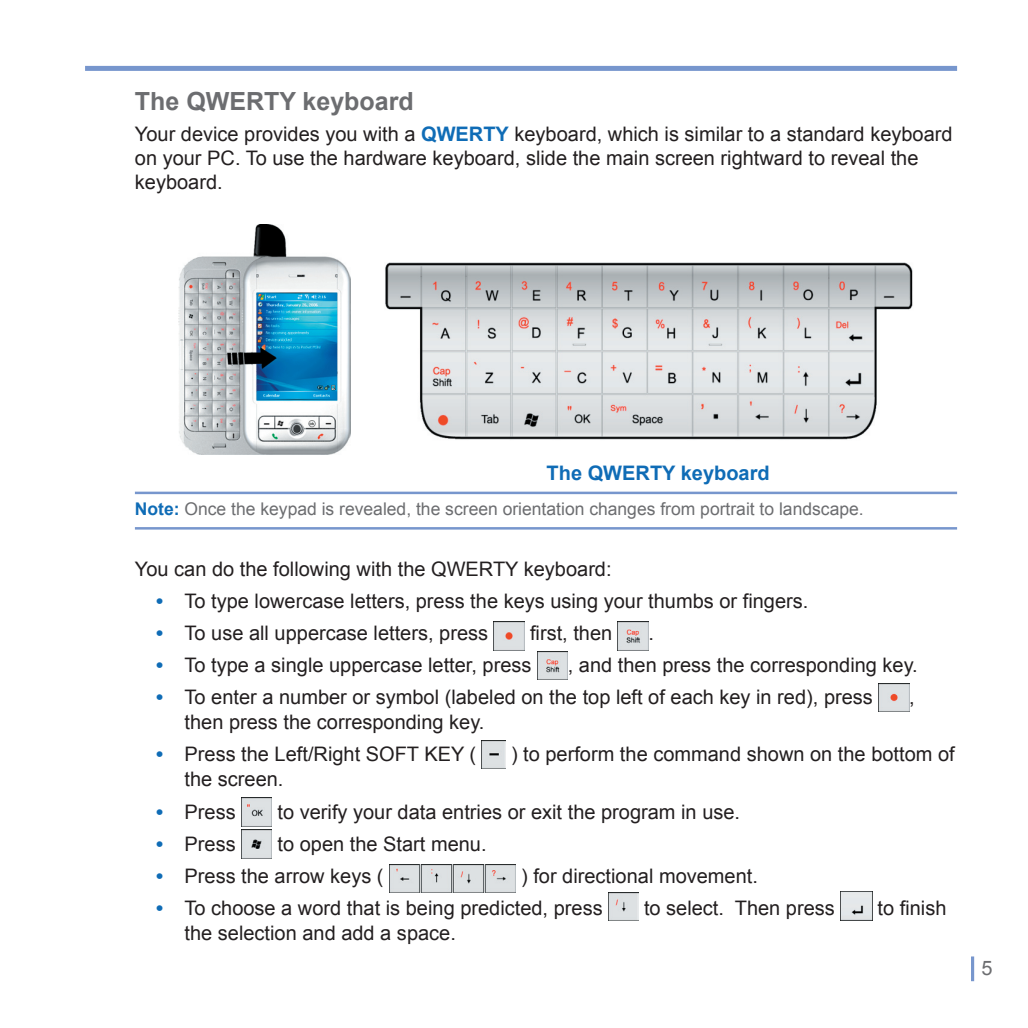
<style>
.page{position:relative;width:1028px;height:1028px;background:#fff}
.page>*{position:absolute;margin:0;border:0;box-sizing:border-box;transform-origin:0 0}
.t1{font:700 25px "Arial";color:#6c6d70}
.t2{font:25px "Arial";color:#7796cd}
.t3{font:20px/24px "Arial";color:#231f20}
.t4{font:700 20px "Arial";color:#0f6cb6}
.t5{font:17.5px "Arial";color:#6c6d70}
.s1{font-weight:700;color:#0f6cb6}
.s2{font-size:20px;color:#6c6d70}
</style>
<div class="page">
<div style="left:971px;top:956px;width:3px;height:25px;border:1px solid #7796cd"></div>
<div style="left:85px;top:66px;width:872px;height:5px;background:#7796cd"></div>
<hr style="left:135px;top:491px;width:822px;height:3px;background:#7796cd">
<hr style="left:135px;top:527px;width:822px;height:2px;background:#7796cd">
<img style="left:385px;top:263px;width:528px;height:177px">
<img style="left:178px;top:225px;width:173px;height:229px">
<img style="left:494px;top:621px;width:30px;height:29px">
<img style="left:618px;top:621px;width:30px;height:29px">
<img style="left:537px;top:651px;width:31px;height:28px">
<img style="left:878px;top:683px;width:31px;height:28px">
<img style="left:482px;top:740px;width:23px;height:29px">
<img style="left:241px;top:797px;width:31px;height:29px">
<img style="left:241px;top:829px;width:31px;height:29px">
<img style="left:389px;top:864px;width:126px;height:28px">
<img style="left:608px;top:893px;width:30px;height:27px">
<img style="left:840px;top:891px;width:32px;height:29px">
<p class="t1" style="left:135px;top:85px;width:280px">The QWERTY keyboard</p>
<p class="t3" style="left:135px;top:123px;width:819px">Your device provides you with a <span class="s1">QWERTY</span> keyboard, which is similar to a standard keyboard on your PC. To use the hardware keyboard, slide the main screen rightward to reveal the keyboard.</p>
<p class="t4" style="left:546px;top:460px;width:225px">The QWERTY keyboard</p>
<p class="t5" style="left:135px;top:498px;width:730px"><span class="s1">Note:</span> Once the keypad is revealed, the screen orientation changes from portrait to landscape.</p>
<p class="t3" style="left:135px;top:557px;width:478px">You can do the following with the QWERTY keyboard:</p>
<p class="t3" style="left:156px;top:589px;width:653px"><span class="s1">•</span> To type lowercase letters, press the keys using your thumbs or fingers.</p>
<p class="t3" style="left:156px;top:621px;width:333px"><span class="s1">•</span> To use all uppercase letters, press</p>
<p class="t3" style="left:530px;top:621px;width:84px">first, then</p>
<p class="t3" style="left:648px;top:621px;width:7px">.</p>
<p class="t3" style="left:156px;top:653px;width:377px"><span class="s1">•</span> To type a single uppercase letter, press</p>
<p class="t3" style="left:568px;top:653px;width:351px">, and then press the corresponding key.</p>
<p class="t3" style="left:156px;top:685px;width:718px"><span class="s1">•</span> To enter a number or symbol (labeled on the top left of each key in red), press</p>
<p class="t3" style="left:909px;top:685px;width:7px">,</p>
<p class="t3" style="left:184px;top:710px;width:301px">then press the corresponding key.</p>
<p class="t3" style="left:156px;top:742px;width:321px"><span class="s1">•</span> Press the Left/Right SOFT KEY (</p>
<p class="t3" style="left:511px;top:742px;width:445px">) to perform the command shown on the bottom of</p>
<p class="t3" style="left:184px;top:767px;width:100px">the screen.</p>
<p class="t3" style="left:156px;top:799px;width:81px"><span class="s1">•</span> Press</p>
<p class="t3" style="left:277px;top:799px;width:464px">to verify your data entries or exit the program in use.</p>
<p class="t3" style="left:156px;top:831px;width:81px"><span class="s1">•</span> Press</p>
<p class="t3" style="left:277px;top:831px;width:211px">to open the Start menu.</p>
<p class="t3" style="left:156px;top:864px;width:229px"><span class="s1">•</span> Press the arrow keys (</p>
<p class="t3" style="left:521px;top:864px;width:238px">) for directional movement.</p>
<p class="t3" style="left:156px;top:896px;width:448px"><span class="s1">•</span> To choose a word that is being predicted, press</p>
<p class="t3" style="left:644px;top:896px;width:192px">to select. Then press</p>
<p class="t3" style="left:877px;top:896px;width:70px">to finish</p>
<p class="t3" style="left:184px;top:921px;width:273px">the selection and add a space.</p>
<p class="t2" style="left:969px;top:950px;width:25px">| <span class="s2">5</span></p>
</div>
